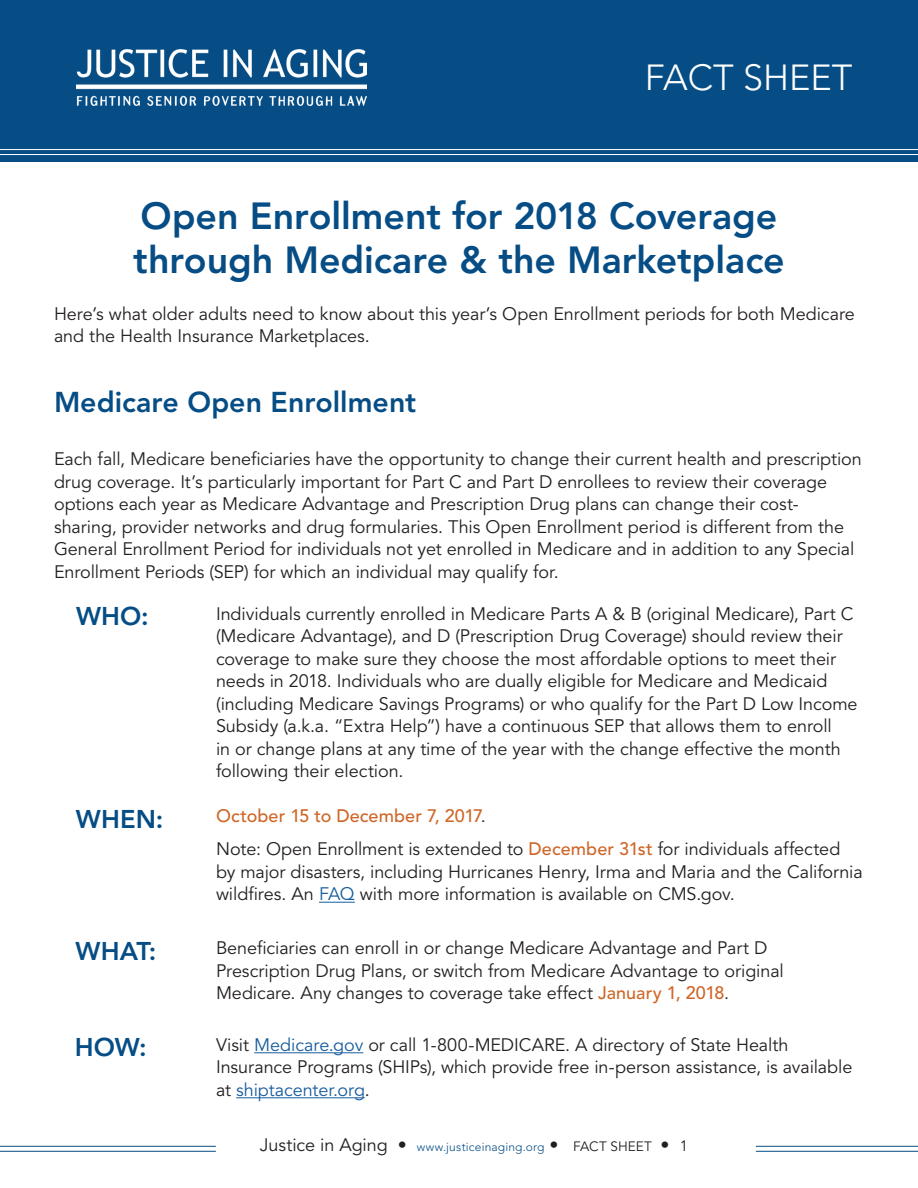
<style>
.page{position:relative;width:918px;height:1188px;background:#fff}
.page>*{position:absolute;margin:0;border:0;box-sizing:border-box;transform-origin:0 0}
.t1{font:800 37.5px "Avenir LT Std";color:#064d85}
.t2{font:300 36px "Avenir LT Std";color:#fff}
.Subhead_1{font:800 28.5px "Avenir LT Std";color:#064d85}
.BODY_STYLE{font:800 25.5px "Avenir LT Std";color:#064d85}
.BODY_STYLE-2{font:18px/22.5px "Avenir LT Std";letter-spacing:-.005em;color:#231f20}
.BODY_STYLE-3{font:500 18px "Avenir LT Std";letter-spacing:.005em;color:#cf6628}
.BODY_STYLE-4{font:300 12px "Avenir LT Std";letter-spacing:.015em;color:#064d85}
.s1{font-weight:400;color:#231f20}
.s2{font-weight:500;color:#cf6628}
.s3{color:#175d9e}
.s4{font-weight:400;font-size:18px;color:#231f20}
.s5{font-weight:400;font-size:13.5px;color:#231f20}
.s6{font-weight:400;font-size:15px;color:#231f20}
</style>
<div class="page">
<hr style="left:0;top:1151px;width:216px;height:1px;background:#064d85">
<hr style="left:0;top:1146px;width:216px;height:1px;background:#064d85">
<hr style="left:756px;top:1151px;width:162px;height:1px;background:#064d85">
<hr style="left:756px;top:1146px;width:162px;height:1px;background:#064d85">
<div style="left:0;top:1px;width:918px;height:161px;background:#064d85"></div>
<hr style="left:0;top:149px;width:918px;height:1px;background:#fff">
<hr style="left:0;top:154px;width:918px;height:1px;background:#fff">
<img style="left:76px;top:50px;width:290px;height:56px">
<hr style="left:319px;top:902px;width:36px;height:1px;background:#175d9e">
<hr style="left:254px;top:1052px;width:109px;height:1px;background:#175d9e">
<hr style="left:236px;top:1097px;width:129px;height:1px;background:#175d9e">
<p class="t2" style="left:645px;top:57px;width:209px">FACT SHEET</p>
<p class="t1" style="left:141px;top:194px;width:638px">Open Enrollment for 2018 Coverage</p>
<p class="t1" style="left:133px;top:238px;width:653px">through Medicare &amp; the Marketplace</p>
<p class="BODY_STYLE-2" style="left:54px;top:303px;width:802px">Here’s what older adults need to know about this year’s Open Enrollment periods for both Medicare and the Health Insurance Marketplaces.</p>
<p class="Subhead_1" style="left:54px;top:385px;width:364px">Medicare Open Enrollment</p>
<p class="BODY_STYLE-2" style="left:54px;top:448px;width:809px">Each fall, Medicare beneficiaries have the opportunity to change their current health and prescription drug coverage. It’s particularly important for Part C and Part D enrollees to review their coverage options each year as Medicare Advantage and Prescription Drug plans can change their cost&shy;sharing, provider networks and drug formularies. This Open Enrollment period is different from the General Enrollment Period for individuals not yet enrolled in Medicare and in addition to any Special Enrollment Periods (SEP) for which an individual may qualify for.</p>
<p class="BODY_STYLE-2" style="left:216px;top:603px;width:643px">Individuals currently enrolled in Medicare Parts A &amp; B (original Medicare), Part C (Medicare Advantage), and D (Prescription Drug Coverage) should review their coverage to make sure they choose the most affordable options to meet their needs in 2018. Individuals who are dually eligible for Medicare and Medicaid (including Medicare Savings Programs) or who qualify for the Part D Low Income Subsidy (a.k.a. “Extra Help”) have a continuous SEP that allows them to enroll<br>in or change plans at any time of the year with the change effective the month following their election.</p>
<p class="BODY_STYLE-3" style="left:216px;top:805px;width:271px">October 15 to December 7, 2017<span class="s1">.</span></p>
<p class="BODY_STYLE-2" style="left:216px;top:838px;width:648px">Note: Open Enrollment is extended to <span class="s2">December 31st</span> for individuals affected by major disasters, including Hurricanes Henry, Irma and Maria and the California wildfires. An <span class="s3">FAQ</span> with more information is available on CMS.gov.</p>
<p class="BODY_STYLE-2" style="left:216px;top:937px;width:569px">Beneficiaries can enroll in or change Medicare Advantage and Part D<br>Prescription Drug Plans, or switch from Medicare Advantage to original<br>Medicare. Any changes to coverage take effect <span class="s2">January 1, 2018</span>.</p>
<p class="BODY_STYLE-2" style="left:216px;top:1034px;width:638px">Visit <span class="s3">Medicare.gov</span> or call 1-800-MEDICARE. A directory of State Health<br>Insurance Programs (SHIPs), which provide free in-person assistance, is available at <span class="s3">shiptacenter.org</span>.</p>
<p class="BODY_STYLE" style="left:76px;top:601px;width:74px">WHO:</p>
<p class="BODY_STYLE" style="left:76px;top:804px;width:89px">WHEN:</p>
<p class="BODY_STYLE" style="left:76px;top:936px;width:82px">WHAT:</p>
<p class="BODY_STYLE" style="left:75px;top:1032px;width:73px">HOW:</p>
<p class="BODY_STYLE-4" style="left:260px;top:1140px;width:430px"><span class="s4">Justice in Aging •</span> www.justiceinaging.org <span class="s4">•</span> <span class="s5">FACT SHEET</span> <span class="s4">•</span> <span class="s6">1</span></p>
</div>
